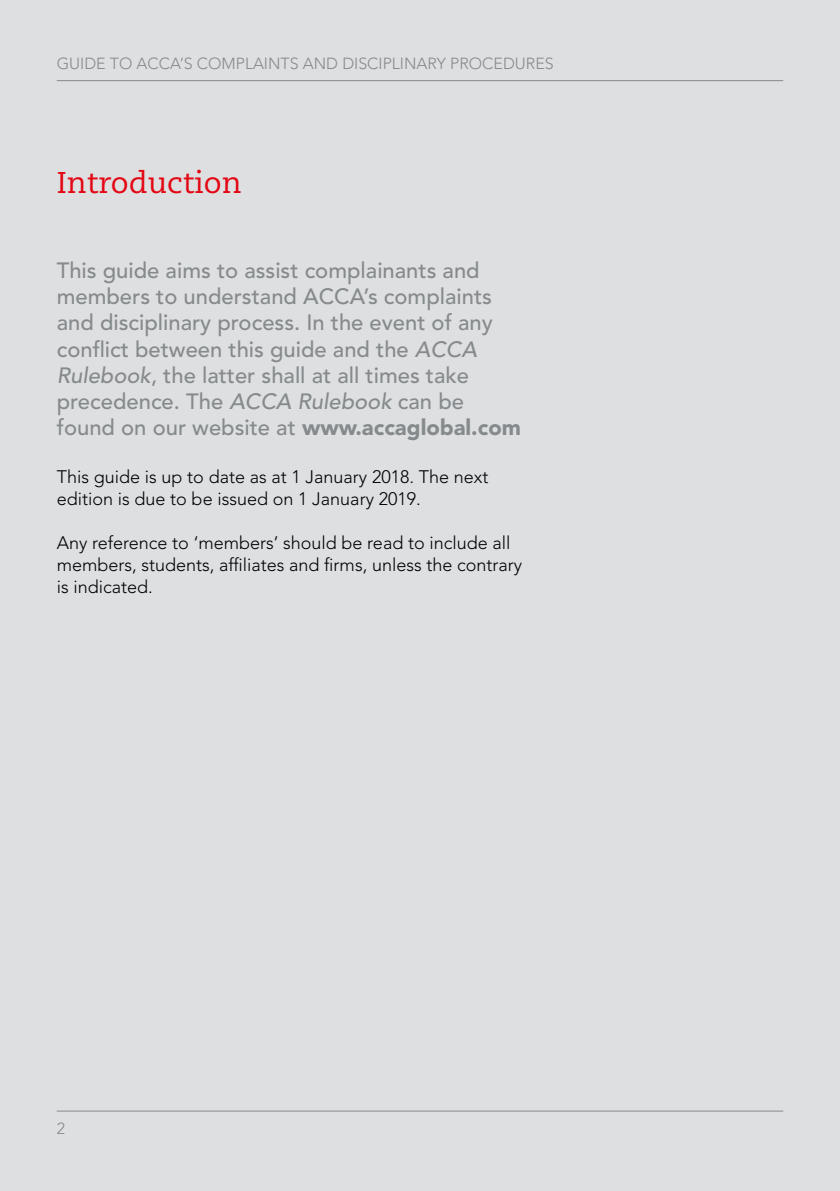
<style>
.page{position:relative;width:840px;height:1191px;background:#fff}
.page>*{position:absolute;margin:0;border:0;box-sizing:border-box;transform-origin:0 0}
.t1{font:30px "Caecilia LT Std";color:#e30613}
.t2{font:500 22px/26px "Avenir LT Std";color:#858a8d}
.t3{font:300 18px/22px "Avenir LT Std";color:#000}
.t4{font:300 16px "Avenir LT Std";color:#858a8d}
.s1{font-style:italic}
.s2{font-weight:900}
</style>
<div class="page">
<div style="left:0;top:0;width:838px;height:1191px;background:#dedfe1"></div>
<hr style="left:57px;top:1110px;width:725px;height:1px;background:#858a8d">
<hr style="left:57px;top:80px;width:725px;height:1px;background:#858a8d">
<p class="t4" style="left:57px;top:54px;width:498px">GUIDE TO ACCA’S COMPLAINTS AND DISCIPLINARY PROCEDURES</p>
<h1 class="t1" style="left:57px;top:165px;width:186px">Introduction</h1>
<p class="t2" style="left:57px;top:258px;width:465px">This guide aims to assist complainants and members to understand ACCA’s complaints and disciplinary process. In the event of any conflict between this guide and the <span class="s1">ACCA Rulebook</span>, the latter shall at all times take precedence. The <span class="s1">ACCA Rulebook</span> can be found on our website at <span class="s2">www.accaglobal.com</span></p>
<p class="t3" style="left:57px;top:465px;width:433px">This guide is up to date as at 1 January 2018. The next edition is due to be issued on 1 January 2019.</p>
<p class="t3" style="left:57px;top:531px;width:466px">Any reference to ‘members’ should be read to include all members, students, affiliates and firms, unless the contrary is indicated.</p>
<p class="t4" style="left:57px;top:1119px;width:10px">2</p>
</div>
